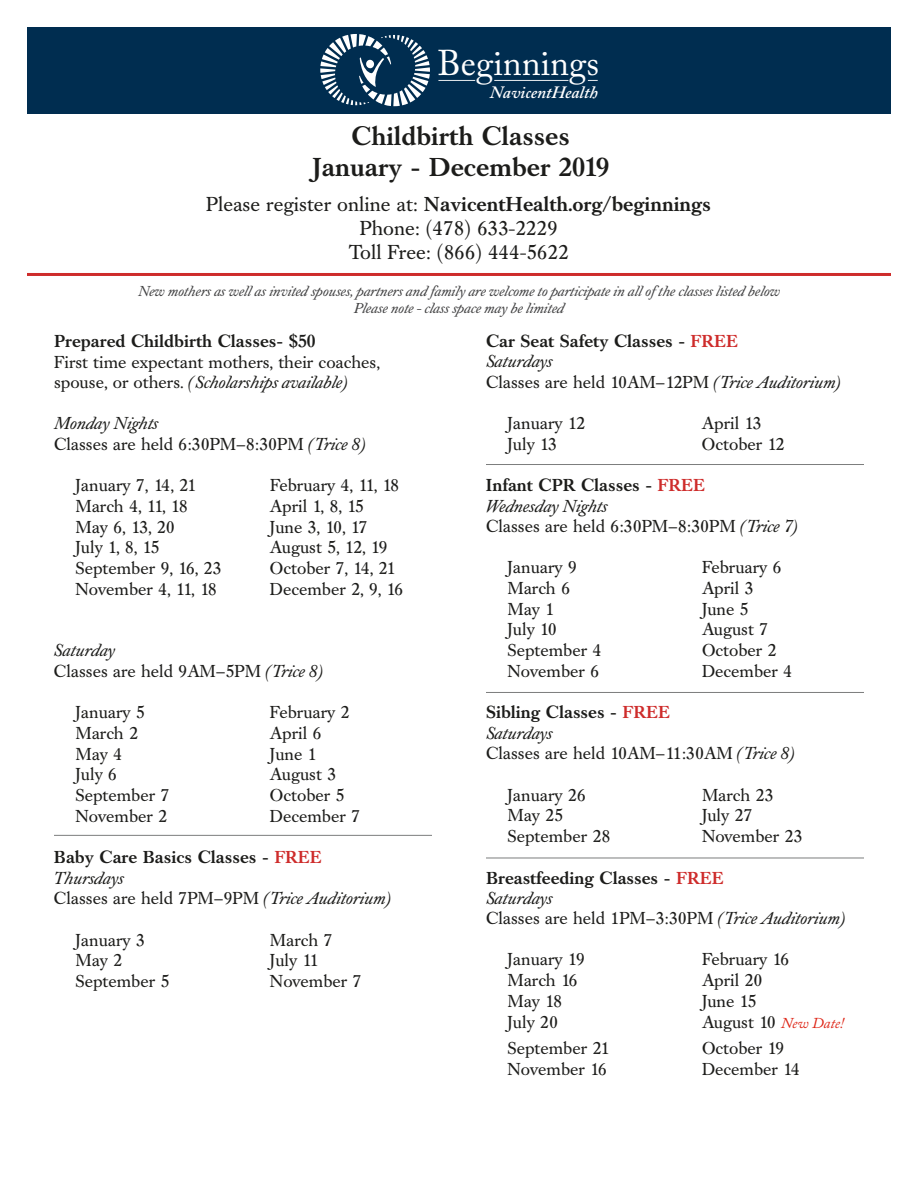
<style>
.page{position:relative;width:918px;height:1188px;background:#fff}
.page>*{position:absolute;margin:0;border:0;box-sizing:border-box;transform-origin:0 0}
.t1{font:35.55px "Adobe Caslon Pro";color:#fff}
.t2{font:500 27px/31px "Caslon SBOP";color:#1c1c1a;text-align:center}
.t3{font:21px/24.2px "Caslon SBOP";color:#1c1c1a;text-align:center}
.t4{font:18px/20.4px "Caslon SBOP";color:#1c1c1a}
.t5{font:italic 18px/20.4px "Caslon SBOP";color:#1c1c1a}
.t6{font:500 18px "Caslon SBOP";color:#1c1c1a}
.t7{font:italic 600 17.25px "Adobe Caslon Pro";color:#fff}
.t8{font:italic 15px/17px "Caslon SBOP";color:#414142;text-align:center}
.t9{font:italic 15px "Adobe Caslon Pro";color:#de2516}
.s1{font-weight:500}
.s2{font-style:italic}
.s3{font-weight:500;font-style:normal}
.s4{font-weight:500;font-style:normal;color:#ce2c2b}
.s5{font-style:normal}
.s6{font-weight:500;color:#ce2c2b}
</style>
<div class="page">
<div style="left:27px;top:27px;width:864px;height:86px;background:#002d50"></div>
<hr style="left:27px;top:273px;width:864px;height:3px;background:#ce2c2b">
<hr style="left:54px;top:835px;width:378px;height:1px;background:#7c7d7d">
<hr style="left:486px;top:692px;width:378px;height:1px;background:#7c7d7d">
<hr style="left:486px;top:858px;width:378px;height:1px;background:#7c7d7d">
<hr style="left:486px;top:464px;width:378px;height:1px;background:#7c7d7d">
<svg style="left:320px;top:34px;width:110px;height:72px"></svg>
<hr style="left:438px;top:80px;width:37px;height:1px;background:#fff">
<hr style="left:494px;top:80px;width:74px;height:1px;background:#fff">
<h1 class="t1" style="left:437px;top:49px;width:163px">Beginnings</h1>
<p class="t7" style="left:490px;top:86px;width:110px">NavicentHealth</p>
<h2 class="t2" style="left:312px;top:122px;width:299px">Childbirth Classes<br>January - December 2019</h2>
<p class="t3" style="left:206px;top:194px;width:506px">Please register online at: <span class="s1">NavicentHealth.org/beginnings<br></span>Phone: (478) 633-2229<br>Toll Free: (866) 444-5622</p>
<p class="t8" style="left:138px;top:284px;width:643px">New mothers as well as invited spouses, partners and family are welcome to participate in all of the classes listed below<br>Please note - class space may be limited</p>
<p class="t6" style="left:54px;top:334px;width:263px">Prepared Childbirth Classes- $50</p>
<p class="t4" style="left:54px;top:353px;width:328px">First time expectant mothers, their coaches, spouse, or others. <span class="s2">(Scholarships available)</span></p>
<p class="t4" style="left:54px;top:414px;width:314px"><span class="s2">Monday Nights<br></span>Classes are held 6:30PM–8:30PM <span class="s2">(Trice 8)</span></p>
<p class="t4" style="left:76px;top:476px;width:122px">January 7, 14, 21</p>
<p class="t4" style="left:270px;top:476px;width:131px">February 4, 11, 18</p>
<p class="t4" style="left:76px;top:497px;width:114px">March 4, 11, 18</p>
<p class="t4" style="left:270px;top:497px;width:95px">April 1, 8, 15</p>
<p class="t4" style="left:76px;top:518px;width:101px">May 6, 13, 20</p>
<p class="t4" style="left:270px;top:518px;width:99px">June 3, 10, 17</p>
<p class="t4" style="left:76px;top:539px;width:85px">July 1, 8, 15</p>
<p class="t4" style="left:270px;top:539px;width:119px">August 5, 12, 19</p>
<p class="t4" style="left:76px;top:559px;width:148px">September 9, 16, 23</p>
<p class="t4" style="left:270px;top:559px;width:127px">October 7, 14, 21</p>
<p class="t4" style="left:76px;top:580px;width:143px">November 4, 11, 18</p>
<p class="t4" style="left:270px;top:580px;width:135px">December 2, 9, 16</p>
<p class="t4" style="left:54px;top:641px;width:272px"><span class="s2">Saturday<br></span>Classes are held 9AM–5PM <span class="s2">(Trice 8)</span></p>
<p class="t4" style="left:76px;top:703px;width:71px">January 5</p>
<p class="t4" style="left:270px;top:703px;width:81px">February 2</p>
<p class="t4" style="left:76px;top:724px;width:64px">March 2</p>
<p class="t4" style="left:270px;top:724px;width:53px">April 6</p>
<p class="t4" style="left:76px;top:745px;width:48px">May 4</p>
<p class="t4" style="left:270px;top:745px;width:48px">June 1</p>
<p class="t4" style="left:76px;top:766px;width:43px">July 6</p>
<p class="t4" style="left:270px;top:766px;width:68px">August 3</p>
<p class="t4" style="left:76px;top:786px;width:95px">September 7</p>
<p class="t4" style="left:270px;top:786px;width:76px">October 5</p>
<p class="t4" style="left:76px;top:807px;width:93px">November 2</p>
<p class="t4" style="left:270px;top:807px;width:92px">December 7</p>
<p class="t5" style="left:54px;top:849px;width:339px"><span class="s3">Baby Care Basics Classes -</span> <span class="s4">FREE<br></span>Thursdays<br><span class="s5">Classes are held 7PM–9PM</span> (Trice Auditorium)</p>
<p class="t4" style="left:76px;top:931px;width:71px">January 3</p>
<p class="t4" style="left:270px;top:931px;width:64px">March 7</p>
<p class="t4" style="left:76px;top:952px;width:48px">May 2</p>
<p class="t4" style="left:270px;top:952px;width:50px">July 11</p>
<p class="t4" style="left:76px;top:972px;width:95px">September 5</p>
<p class="t4" style="left:270px;top:972px;width:93px">November 7</p>
<p class="t5" style="left:486px;top:333px;width:357px"><span class="s3">Car Seat Safety Classes -</span> <span class="s4">FREE<br></span>Saturdays<br><span class="s5">Classes are held 10AM–12PM</span> (Trice Auditorium)</p>
<p class="t4" style="left:508px;top:414px;width:79px">January 12</p>
<p class="t4" style="left:702px;top:414px;width:61px">April 13</p>
<p class="t4" style="left:508px;top:435px;width:51px">July 13</p>
<p class="t4" style="left:702px;top:435px;width:84px">October 12</p>
<p class="t4" style="left:486px;top:476px;width:314px"><span class="s1">Infant CPR Classes -</span> <span class="s6">FREE<br></span><span class="s2">Wednesday Nights<br></span>Classes are held 6:30PM–8:30PM <span class="s2">(Trice 7)</span></p>
<p class="t4" style="left:508px;top:558px;width:71px">January 9</p>
<p class="t4" style="left:702px;top:558px;width:81px">February 6</p>
<p class="t4" style="left:508px;top:579px;width:64px">March 6</p>
<p class="t4" style="left:702px;top:579px;width:53px">April 3</p>
<p class="t4" style="left:508px;top:600px;width:48px">May 1</p>
<p class="t4" style="left:702px;top:600px;width:48px">June 5</p>
<p class="t4" style="left:508px;top:621px;width:51px">July 10</p>
<p class="t4" style="left:702px;top:621px;width:68px">August 7</p>
<p class="t4" style="left:508px;top:641px;width:95px">September 4</p>
<p class="t4" style="left:702px;top:641px;width:76px">October 2</p>
<p class="t4" style="left:508px;top:662px;width:93px">November 6</p>
<p class="t4" style="left:702px;top:662px;width:92px">December 4</p>
<p class="t4" style="left:486px;top:703px;width:311px"><span class="s1">Sibling Classes -</span> <span class="s6">FREE<br></span><span class="s2">Saturdays<br></span>Classes are held 10AM–11:30AM <span class="s2">(Trice 8)</span></p>
<p class="t4" style="left:508px;top:786px;width:80px">January 26</p>
<p class="t4" style="left:702px;top:786px;width:73px">March 23</p>
<p class="t4" style="left:508px;top:807px;width:57px">May 25</p>
<p class="t4" style="left:702px;top:807px;width:52px">July 27</p>
<p class="t4" style="left:508px;top:827px;width:104px">September 28</p>
<p class="t4" style="left:702px;top:827px;width:102px">November 23</p>
<p class="t5" style="left:486px;top:869px;width:362px"><span class="s3">Breastfeeding Classes -</span> <span class="s4">FREE<br></span>Saturdays<br><span class="s5">Classes are held 1PM–3:30PM</span> (Trice Auditorium)</p>
<p class="t4" style="left:508px;top:951px;width:79px">January 19</p>
<p class="t4" style="left:702px;top:951px;width:89px">February 16</p>
<p class="t4" style="left:508px;top:971px;width:72px">March 16</p>
<p class="t4" style="left:702px;top:971px;width:62px">April 20</p>
<p class="t4" style="left:508px;top:992px;width:56px">May 18</p>
<p class="t4" style="left:702px;top:992px;width:56px">June 15</p>
<p class="t4" style="left:508px;top:1013px;width:52px">July 20</p>
<p class="t4" style="left:702px;top:1013px;width:75px">August 10</p>
<p class="t4" style="left:508px;top:1039px;width:103px">September 21</p>
<p class="t4" style="left:702px;top:1039px;width:84px">October 19</p>
<p class="t4" style="left:508px;top:1060px;width:101px">November 16</p>
<p class="t4" style="left:702px;top:1060px;width:99px">December 14</p>
<p class="t9" style="left:781px;top:1017px;width:65px">New Date!</p>
</div>
